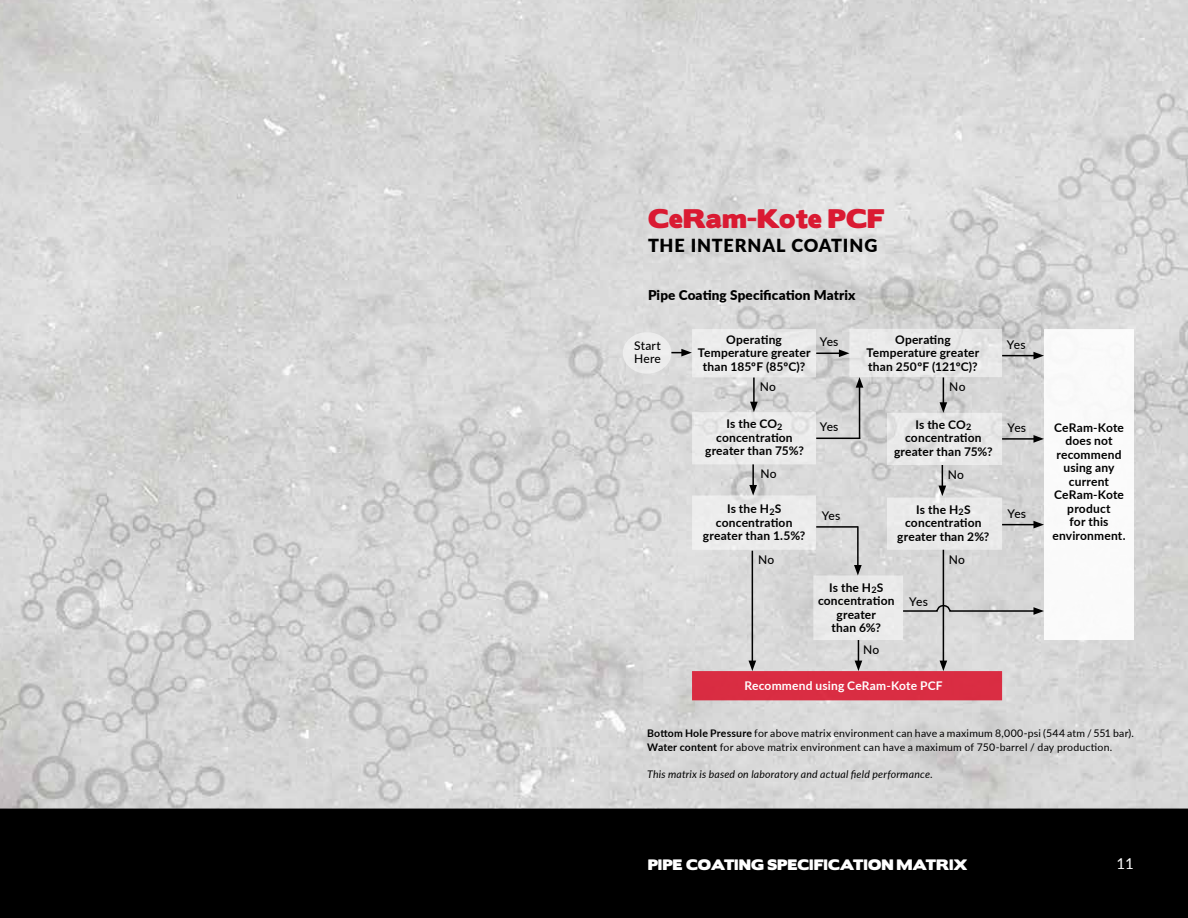
<style>
.page{position:relative;width:1188px;height:918px;background:#fff}
.page>*{position:absolute;margin:0;border:0;box-sizing:border-box;transform-origin:0 0}
.t1{font:24px "Boris Black Bloxx";letter-spacing:-.005em;color:#da1a32}
.t2{font:900 18px "Lato";letter-spacing:.05em;color:#000}
.t3{font:15px "Lato";color:#fff}
.t4{font:900 13.5px "Lato";letter-spacing:.01em;color:#000}
.t5{font:13.5px "Boris Black Bloxx";letter-spacing:.01em;color:#fff}
.t6{font:700 12px/13.5px "Lato";letter-spacing:.015em;color:#000;text-align:center}
.t7{font:500 12px/13.5px "Lato";letter-spacing:.015em;color:#000}
.t8{font:700 12px "Lato";letter-spacing:.015em;color:#fff}
.t9{font:10.5px/13.5px "Lato";letter-spacing:.02em;color:#000}
.t10{font:italic 10.5px "Lato";letter-spacing:.02em;color:#000}
.s1{font-weight:700}
</style>
<div class="page">
<img style="left:0;top:0;width:1188px;height:809px">
<div style="left:0;top:809px;width:1188px;height:109px;background:#000"></div>
<div style="left:623px;top:332px;width:48px;height:42px;background:#ececec;border-radius:50%"></div>
<div style="left:692px;top:412px;width:124px;height:52px;background:#ebebeb"></div>
<div style="left:692px;top:671px;width:310px;height:29px;background:#da2d43;border:2px solid #da1a32"></div>
<div style="left:1044px;top:329px;width:90px;height:311px;background:#fff"></div>
<div style="left:692px;top:495px;width:124px;height:55px;background:#ececec"></div>
<hr style="left:753px;top:377px;width:2px;height:27px;background:#000">
<svg style="left:750px;top:402px;width:8px;height:10px"></svg>
<div style="left:887px;top:413px;width:115px;height:52px;background:linear-gradient(to right,#e5e5e5,#e9e9e9);border:2px solid #fff"></div>
<div style="left:887px;top:498px;width:115px;height:52px;background:#eaeaea"></div>
<div style="left:813px;top:576px;width:90px;height:64px;background:#eaeaea"></div>
<hr style="left:752px;top:464px;width:2px;height:23px;background:#000">
<svg style="left:749px;top:485px;width:8px;height:10px"></svg>
<hr style="left:816px;top:438px;width:44px;height:1px;background:#000">
<hr style="left:816px;top:526px;width:42px;height:2px;background:#000">
<hr style="left:857px;top:526px;width:2px;height:41px;background:#000">
<svg style="left:854px;top:565px;width:8px;height:11px"></svg>
<svg style="left:855px;top:640px;width:7px;height:31px"></svg>
<svg style="left:940px;top:377px;width:7px;height:36px"></svg>
<svg style="left:939px;top:465px;width:7px;height:31px"></svg>
<hr style="left:943px;top:550px;width:1px;height:113px;background:#000">
<svg style="left:940px;top:661px;width:7px;height:10px"></svg>
<svg style="left:902px;top:604px;width:142px;height:11px;background:#b2b2b2"></svg>
<hr style="left:1002px;top:355px;width:34px;height:1px;background:#000">
<svg style="left:1033px;top:352px;width:11px;height:7px"></svg>
<hr style="left:1002px;top:438px;width:34px;height:2px;background:#000">
<svg style="left:1033px;top:435px;width:11px;height:8px"></svg>
<hr style="left:1002px;top:524px;width:34px;height:1px;background:#000">
<svg style="left:1033px;top:521px;width:11px;height:7px"></svg>
<div style="left:692px;top:329px;width:124px;height:48px;background:linear-gradient(to right,#eee,#e6e6e6);border:2px solid #fff"></div>
<div style="left:849px;top:329px;width:153px;height:48px;background:#e9e9e9"></div>
<hr style="left:752px;top:551px;width:1px;height:112px;background:#000">
<svg style="left:749px;top:661px;width:7px;height:10px"></svg>
<hr style="left:859px;top:385px;width:1px;height:54px;background:#000">
<svg style="left:856px;top:377px;width:7px;height:11px"></svg>
<svg style="left:816px;top:349px;width:33px;height:8px"></svg>
<svg style="left:671px;top:349px;width:21px;height:7px"></svg>
<h1 class="t1" style="left:648px;top:201px;width:238px">CeRam-Kote PCF</h1>
<h2 class="t2" style="left:648px;top:232px;width:231px">THE INTERNAL COATING</h2>
<p class="t4" style="left:648px;top:285px;width:209px">Pipe Coating Specification Matrix</p>
<p class="t7" style="left:634px;top:338px;width:28px">Start<br>Here</p>
<p class="t6" style="left:698px;top:332px;width:114px">Operating<br>Temperature greater than 185ºF (85ºC)?</p>
<p class="t6" style="left:866px;top:332px;width:114px">Operating<br>Temperature greater than 250ºF (121ºC)?</p>
<p class="t7" style="left:820px;top:335px;width:20px">Yes</p>
<p class="t7" style="left:760px;top:380px;width:18px">No</p>
<p class="t7" style="left:949px;top:380px;width:18px">No</p>
<p class="t6" style="left:705px;top:417px;width:100px">Is the CO<sub>2 </sub>concentration greater than 75%?</p>
<p class="t7" style="left:820px;top:420px;width:20px">Yes</p>
<p class="t6" style="left:894px;top:417px;width:100px">Is the CO<sub>2 </sub>concentration greater than 75%?</p>
<p class="t7" style="left:760px;top:466px;width:18px">No</p>
<p class="t6" style="left:703px;top:501px;width:104px">Is the H<sub>2</sub>S concentration greater than 1.5%?</p>
<p class="t7" style="left:822px;top:509px;width:20px">Yes</p>
<p class="t7" style="left:948px;top:467px;width:18px">No</p>
<p class="t6" style="left:897px;top:502px;width:94px">Is the H<sub>2</sub>S concentration greater than 2%?</p>
<p class="t7" style="left:758px;top:553px;width:18px">No</p>
<p class="t7" style="left:949px;top:552px;width:18px">No</p>
<p class="t6" style="left:818px;top:580px;width:78px">Is the H<sub>2</sub>S concentration greater<br>than 6%?</p>
<p class="t7" style="left:909px;top:594px;width:20px">Yes</p>
<p class="t7" style="left:863px;top:643px;width:18px">No</p>
<p class="t8" style="left:744px;top:677px;width:200px">Recommend using CeRam-Kote PCF</p>
<p class="t7" style="left:1007px;top:337px;width:20px">Yes</p>
<p class="t7" style="left:1007px;top:420px;width:20px">Yes</p>
<p class="t7" style="left:1007px;top:507px;width:20px">Yes</p>
<p class="t6" style="left:1052px;top:420px;width:75px">CeRam-Kote does not recommend using any current<br>CeRam-Kote product<br>for this environment.</p>
<p class="t9" style="left:647px;top:726px;width:488px"><span class="s1">Bottom Hole Pressure</span> for above matrix environment can have a maximum 8,000-psi (544 atm / 551 bar).<br><span class="s1">Water content</span> for above matrix environment can have a maximum of 750-barrel / day production.</p>
<p class="t10" style="left:647px;top:767px;width:287px">This matrix is based on laboratory and actual field performance.</p>
<p class="t5" style="left:648px;top:854px;width:321px">PIPE COATING SPECIFICATION MATRIX</p>
<p class="t3" style="left:1117px;top:853px;width:19px">11</p>
</div>
